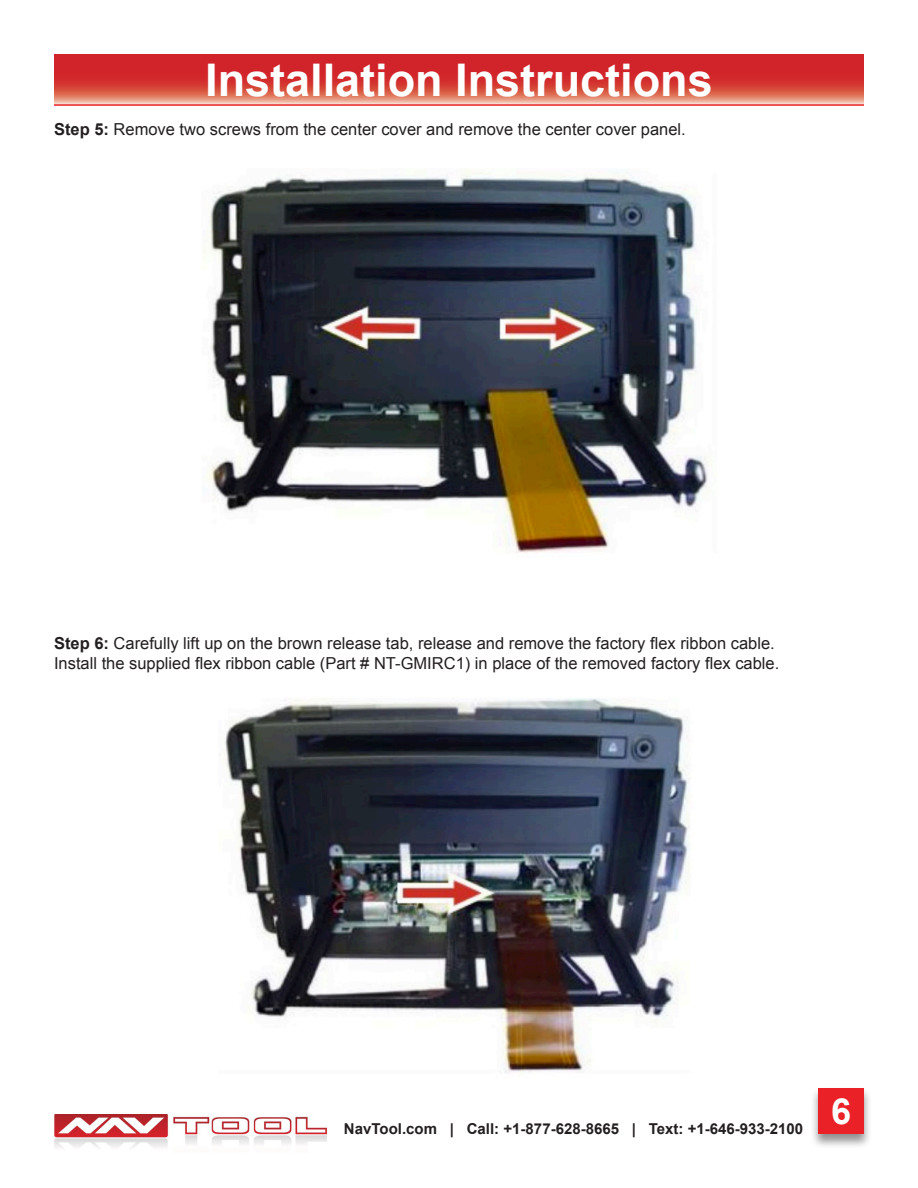
<style>
.page{position:relative;width:918px;height:1188px;background:#fff}
.page>*{position:absolute;margin:0;border:0;box-sizing:border-box;transform-origin:0 0}
.t1{font:700 45px "Arial";color:#fff}
.t2{font:700 36px "Arial";color:#fff}
.t3{font:16.5px "Arial";color:#231f20}
.t4{font:700 15px "Arial";color:#231f20}
.s1{font-weight:700}
</style>
<div class="page">
<img style="left:54px;top:1114px;width:274px;height:34px">
<div style="left:810px;top:1087px;width:62px;height:62px;background:#231f20;opacity:.5"></div>
<div style="left:818px;top:1088px;width:46px;height:46px;background:#ea2127"></div>
<svg style="left:54px;top:54px;width:810px;height:50px;background:#d74540"></svg>
<hr style="left:54px;top:104px;width:810px;height:2px;background:#ea2127">
<img style="left:203px;top:170px;width:506px;height:383px">
<img style="left:224px;top:698px;width:466px;height:375px">
<p class="t1" style="left:205px;top:50px;width:509px">Installation Instructions</p>
<p class="t3" style="left:54px;top:118px;width:633px"><span class="s1">Step 5:</span> Remove two screws from the center cover and remove the center cover panel.</p>
<p class="t3" style="left:54px;top:633px;width:722px"><span class="s1">Step 6:</span> Carefully lift up on the brown release tab, release and remove the factory flex ribbon cable.</p>
<p class="t3" style="left:54px;top:653px;width:727px">Install the supplied flex ribbon cable (Part # NT-GMIRC1) in place of the removed factory flex cable.</p>
<p class="t4" style="left:344px;top:1119px;width:461px">NavTool.com | Call: +1-877-628-8665 | Text: +1-646-933-2100</p>
<h2 class="t2" style="left:831px;top:1088px;width:22px">6</h2>
</div>
